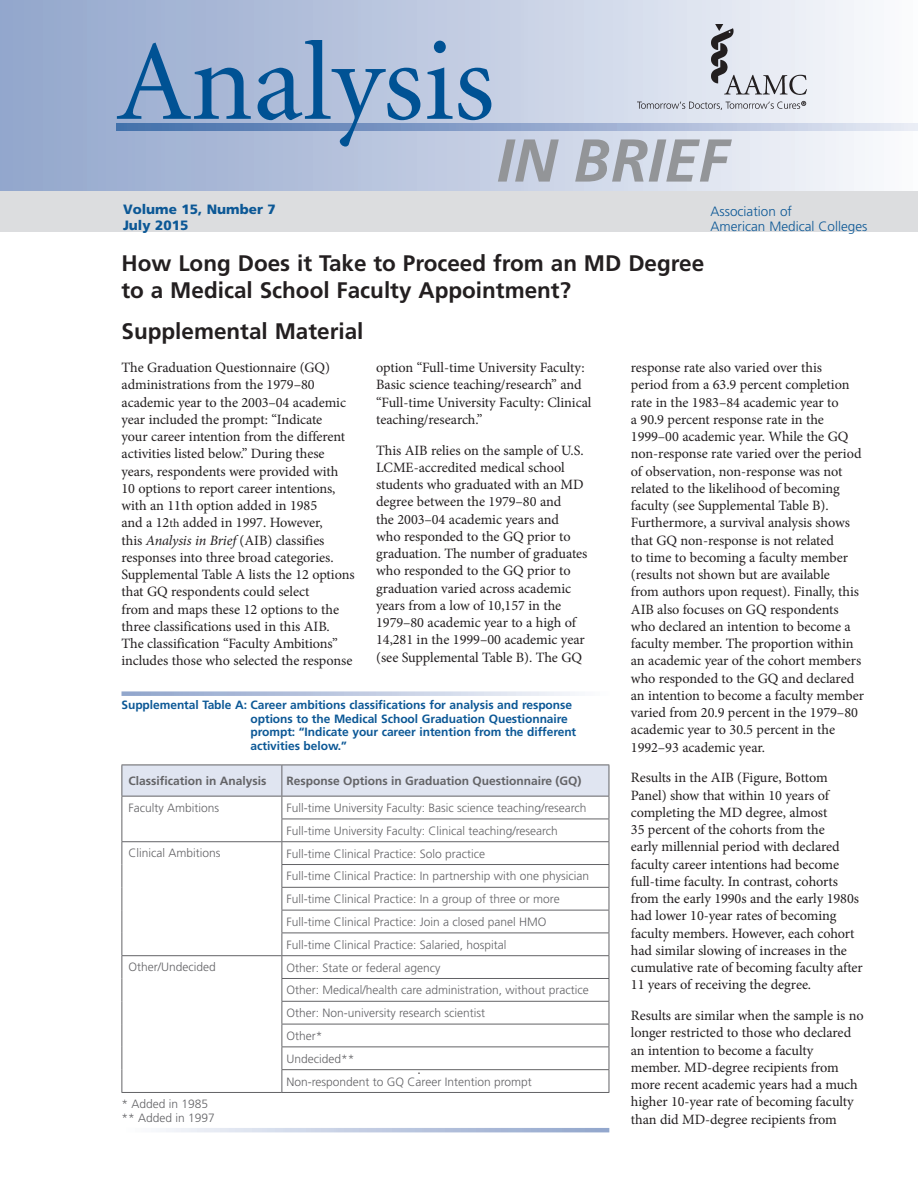
<style>
.page{position:relative;width:918px;height:1188px;background:#fff}
.page>*{position:absolute;margin:0;border:0;box-sizing:border-box;transform-origin:0 0}
.t1{font:114.6px "Minion";color:#005294}
.t2{font:italic 700 60.3px "Frutiger";color:#939598}
.t3{font:700 22.5px/27px "Frutiger";color:#231f20}
.BODY_Text{font:14.25px/17.2px "Minion Pro";letter-spacing:-.005em;color:#231f20}
.t4{font:300 13.5px/15px "Frutiger";color:#0c5896}
.t5{font:900 13.5px/16.5px "Frutiger";color:#0c5896}
.TABLE_Text{font:300 12px "Frutiger";color:#636366}
.figure_title{font:700 12px/13.5px "Frutiger";letter-spacing:-.005em;color:#0c5896}
.table_header_row{font:700 12px "Frutiger";color:#636366}
.s1{font-size:12px}
.s2{font-style:italic}
</style>
<div class="page">
<div style="left:0;top:0;width:918px;height:223px;background:linear-gradient(to right,#8fa3cb,#f7f8fb)"></div>
<img style="left:638px;top:25px;width:168px;height:84px">
<svg style="left:117px;top:124px;width:801px;height:6px;background:#91a7cd"></svg>
<div style="left:0;top:191px;width:918px;height:40px;background:#dcdddf"></div>
<svg style="left:122px;top:691px;width:453px;height:5px;background:#c6d0e4"></svg>
<svg style="left:160px;top:1128px;width:449px;height:4px;background:#c0cbe1"></svg>
<hr style="left:282px;top:1092px;width:327px;height:1px;background:#636366">
<svg style="left:122px;top:765px;width:488px;height:327px"></svg>
<hr style="left:122px;top:1092px;width:160px;height:1px;background:#636366">
<p class="t1" style="left:117px;top:26px;width:379px">Analysis</p>
<p class="t2" style="left:497px;top:125px;width:233px">IN BRIEF</p>
<p class="t5" style="left:123px;top:201px;width:154px">Volume 15, Number 7<br>July 2015</p>
<p class="t4" style="left:711px;top:204px;width:158px">Association of<br>American Medical Colleges</p>
<p class="t3" style="left:122px;top:250px;width:584px">How Long Does it Take to Proceed from an MD Degree to a Medical School Faculty Appointment?</p>
<p class="t3" style="left:122px;top:317px;width:243px">Supplemental Material</p>
<p class="BODY_Text" style="left:122px;top:359px;width:235px">The Graduation Questionnaire (GQ) administrations from the 1979–80 academic year to the 2003–04 academic year included the prompt: “Indicate<br>your career intention from the different activities listed below.” During these years, respondents were provided with 10 options to report career intentions, with an 11th option added in 1985<br>and a 12<span class="s1">th</span> added in 1997. However,<br>this <span class="s2">Analysis in Brief</span> (AIB) classifies responses into three broad categories.<br>Supplemental Table A lists the 12 options that GQ respondents could select<br>from and maps these 12 options to the three classifications used in this AIB.<br>The classification “Faculty Ambitions” includes those who selected the response</p>
<p class="BODY_Text" style="left:376px;top:359px;width:217px">option “Full-time University Faculty:<br>Basic science teaching/research” and “Full-time University Faculty: Clinical teaching/research.”</p>
<p class="BODY_Text" style="left:631px;top:359px;width:235px">response rate also varied over this<br>period from a 63.9 percent completion rate in the 1983–84 academic year to<br>a 90.9 percent response rate in the 1999–00 academic year. While the GQ non-response rate varied over the period of observation, non-response was not related to the likelihood of becoming faculty (see Supplemental Table B).<br>Furthermore, a survival analysis shows that GQ non-response is not related<br>to time to becoming a faculty member (results not shown but are available<br>from authors upon request). Finally, this AIB also focuses on GQ respondents who declared an intention to become a faculty member. The proportion within an academic year of the cohort members who responded to the GQ and declared an intention to become a faculty member varied from 20.9 percent in the 1979–80 academic year to 30.5 percent in the 1992–93 academic year.</p>
<p class="BODY_Text" style="left:631px;top:769px;width:234px">Results in the AIB (Figure, Bottom Panel) show that within 10 years of completing the MD degree, almost<br>35 percent of the cohorts from the<br>early millennial period with declared faculty career intentions had become full-time faculty. In contrast, cohorts from the early 1990s and the early 1980s had lower 10-year rates of becoming faculty members. However, each cohort had similar slowing of increases in the cumulative rate of becoming faculty after 11 years of receiving the degree.</p>
<p class="BODY_Text" style="left:631px;top:1007px;width:234px">Results are similar when the sample is no longer restricted to those who declared an intention to become a faculty member. MD-degree recipients from more recent academic years had a much higher 10-year rate of becoming faculty than did MD-degree recipients from</p>
<p class="BODY_Text" style="left:376px;top:442px;width:213px">This AIB relies on the sample of U.S.<br>LCME-accredited medical school students who graduated with an MD degree between the 1979–80 and<br>the 2003–04 academic years and<br>who responded to the GQ prior to graduation. The number of graduates who responded to the GQ prior to graduation varied across academic years from a low of 10,157 in the 1979–80 academic year to a high of 14,281 in the 1999–00 academic year (see Supplemental Table B). The GQ</p>
<p class="figure_title" style="left:251px;top:699px;width:327px;text-indent:-129px">Supplemental Table A: Career ambitions classifications for analysis and response options to the Medical School Graduation Questionnaire prompt: “Indicate your career intention from the different activities below.”</p>
<p class="table_header_row" style="left:129px;top:774px;width:140px">Classification in Analysis</p>
<p class="table_header_row" style="left:286px;top:774px;width:297px">Response Options in Graduation Questionnaire (GQ)</p>
<p class="TABLE_Text" style="left:129px;top:801px;width:92px">Faculty Ambitions</p>
<p class="TABLE_Text" style="left:286px;top:801px;width:302px">Full-time University Faculty: Basic science teaching/research</p>
<p class="TABLE_Text" style="left:286px;top:824px;width:273px">Full-time University Faculty: Clinical teaching/research</p>
<p class="TABLE_Text" style="left:129px;top:847px;width:94px">Clinical Ambitions</p>
<p class="TABLE_Text" style="left:286px;top:847px;width:200px">Full-time Clinical Practice: Solo practice</p>
<p class="TABLE_Text" style="left:286px;top:869px;width:304px">Full-time Clinical Practice: In partnership with one physician</p>
<p class="TABLE_Text" style="left:286px;top:892px;width:275px">Full-time Clinical Practice: In a group of three or more</p>
<p class="TABLE_Text" style="left:286px;top:915px;width:261px">Full-time Clinical Practice: Join a closed panel HMO</p>
<p class="TABLE_Text" style="left:286px;top:938px;width:221px">Full-time Clinical Practice: Salaried, hospital</p>
<p class="TABLE_Text" style="left:129px;top:961px;width:89px">Other/Undecided</p>
<p class="TABLE_Text" style="left:286px;top:961px;width:155px">Other: State or federal agency</p>
<p class="TABLE_Text" style="left:286px;top:983px;width:304px">Other: Medical/health care administration, without practice</p>
<p class="TABLE_Text" style="left:286px;top:1006px;width:200px">Other: Non-university research scientist</p>
<p class="TABLE_Text" style="left:286px;top:1029px;width:37px">Other*</p>
<p class="TABLE_Text" style="left:286px;top:1052px;width:70px">Undecided**</p>
<p class="TABLE_Text" style="left:286px;top:1075px;width:247px">Non-respondent to GQ Career Intention prompt</p>
<p class="TABLE_Text" style="left:122px;top:1097px;width:88px">* Added in 1985</p>
<p class="TABLE_Text" style="left:122px;top:1111px;width:95px">** Added in 1997</p>
</div>
